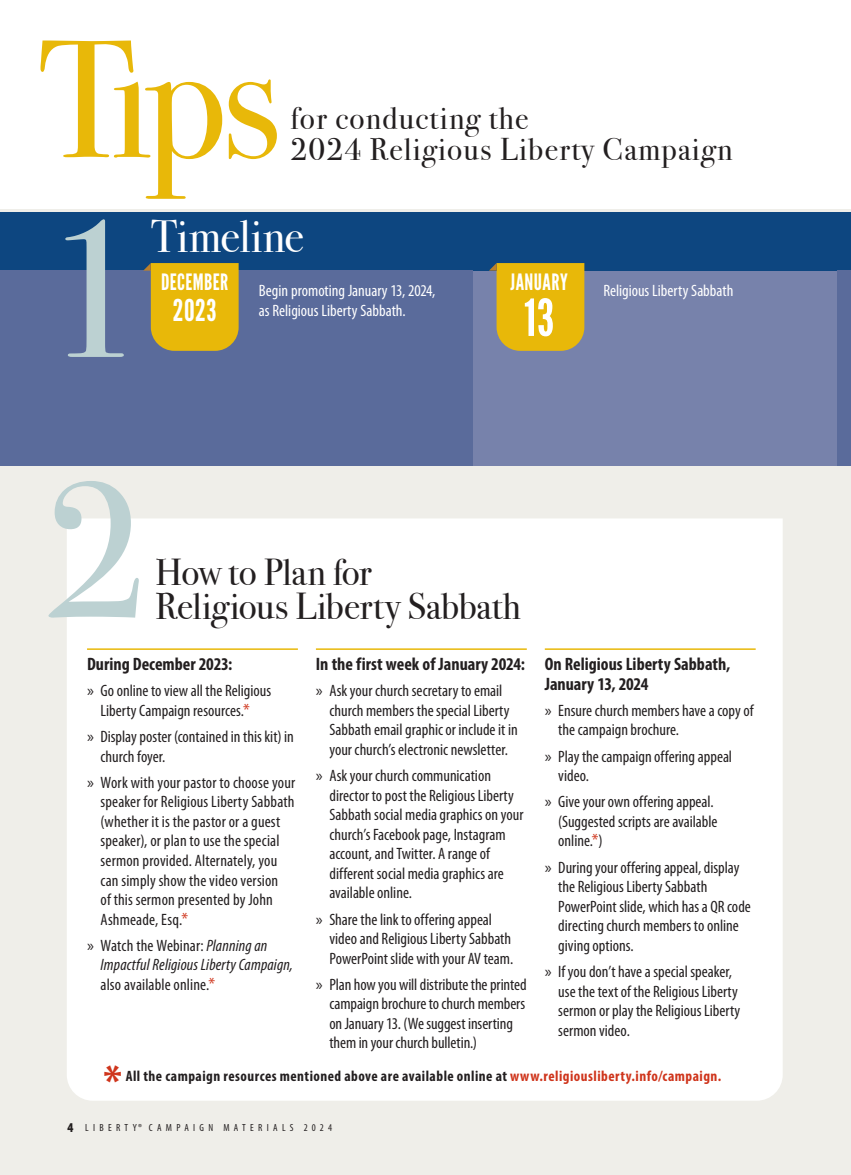
<style>
.page{position:relative;width:851px;height:1175px;background:#fff}
.page>*{position:absolute;margin:0;border:0;box-sizing:border-box;transform-origin:0 0}
.t1{font:51px "League Gothic";color:#fff}
.t2{font:700 condensed 46.5px "Myriad Pro";color:#cf351c}
.t3{font:45.9px "Bodoni Svty Two ITCTT";letter-spacing:-.01em;color:#fff}
.t4{font:37.5px/33.8px "Bodoni Svty Two ITCTT";color:#231f20}
.t5{font:31.5px/30.8px "Bodoni Svty Two ITCTT";letter-spacing:.04em;color:#231f20}
.t6{font:30px "League Gothic";color:#fff}
.t7{font:22.5px "League Gothic";letter-spacing:.02em;color:#fff}
.t8{font:700 condensed 18px/19.5px "Myriad Pro";color:#231f20}
.t9{font:condensed 16.5px/19.5px "Myriad Pro";color:#231f20}
.t10{font:italic condensed 16.5px/19.5px "Myriad Pro";letter-spacing:.01em;color:#231f20}
.t11{font:condensed 16.5px/19.5px "Myriad Pro";color:#fff}
.t12{font:700 condensed 15px "Myriad Pro";letter-spacing:.03em;color:#231f20}
.t13{font:condensed 10.35px "Myriad Pro";letter-spacing:.42em;color:#231f20}
.s1{font-stretch:normal}
.s2{font-size:18px;color:#cf351c}
.s3{font-style:normal;font-stretch:normal}
.s4{font-style:normal}
.s5{font-style:normal;font-size:18px;color:#cf351c}
.s6{color:#cf351c}
.s7{font-weight:900;font-size:13.5px}
</style>
<div class="page">
<div style="left:0;top:209px;width:850px;height:965px;background:#efeee9"></div>
<div style="left:67px;top:518px;width:715px;height:582px;background:#fff"></div>
<div style="left:104px;top:270px;width:746px;height:195px;background:#7782ab"></div>
<div style="left:0;top:212px;width:850px;height:59px;background:#0d4680"></div>
<div style="left:0;top:271px;width:473px;height:195px;background:#5a6b9b"></div>
<div style="left:837px;top:271px;width:13px;height:195px;background:#5a6b9b"></div>
<hr style="left:87px;top:648px;width:211px;height:2px;background:#e8b809">
<hr style="left:316px;top:648px;width:211px;height:2px;background:#e8b809">
<hr style="left:545px;top:648px;width:210px;height:2px;background:#e8b809">
<svg style="left:65px;top:219px;width:59px;height:138px"></svg>
<svg style="left:48px;top:481px;width:91px;height:136px"></svg>
<svg style="left:41px;top:40px;width:236px;height:159px"></svg>
<svg style="left:143px;top:263px;width:95px;height:88px;background:#d8af18"></svg>
<svg style="left:489px;top:263px;width:95px;height:88px;background:#dbb11a"></svg>
<h3 class="t5" style="left:290px;top:107px;width:443px">for conducting the<br>2024 Religious Liberty Campaign</h3>
<h3 class="t3" style="left:151px;top:220px;width:155px">Timeline</h3>
<h3 class="t7" style="left:161px;top:269px;width:69px">DECEMBER</h3>
<h3 class="t6" style="left:173px;top:293px;width:45px">2023</h3>
<h3 class="t7" style="left:510px;top:269px;width:59px">JANUARY</h3>
<h1 class="t1" style="left:524px;top:288px;width:31px">13</h1>
<p class="t11" style="left:259px;top:282px;width:178px">Begin promoting January 13, 2024, as Religious Liberty Sabbath.</p>
<p class="t11" style="left:603px;top:282px;width:132px">Religious Liberty Sabbath</p>
<h3 class="t4" style="left:155px;top:560px;width:367px">How to Plan for<br>Religious Liberty Sabbath</h3>
<p class="t8" style="left:87px;top:656px;width:147px">During December 2023:</p>
<p class="t9" style="left:87px;top:682px;width:185px;text-align:center"><span class="s1">»</span> Go online to view all the Religious<br>Liberty Campaign resources.<span class="s2">*</span></p>
<p class="t9" style="left:100px;top:728px;width:195px;text-indent:-13px"><span class="s1">»</span> Display poster (contained in this kit) in church foyer.</p>
<p class="t9" style="left:100px;top:774px;width:196px;text-indent:-13px"><span class="s1">»</span> Work with your pastor to choose your speaker for Religious Liberty Sabbath (whether it is the pastor or a guest speaker), or plan to use the special sermon provided. Alternately, you can simply show the video version<br>of this sermon presented by John<br>Ashmeade, Esq.<span class="s2">*</span></p>
<p class="t10" style="left:100px;top:937px;width:194px;text-indent:-13px"><span class="s3">»</span> <span class="s4">Watch the Webinar:</span> Planning an<br>Impactful Religious Liberty Campaign, <span class="s4">also available online.</span><span class="s5">*</span></p>
<p class="t8" style="left:316px;top:656px;width:210px">In the first week of January 2024:</p>
<p class="t9" style="left:329px;top:682px;width:190px;text-indent:-13px"><span class="s1">»</span> Ask your church secretary to email church members the special Liberty Sabbath email graphic or include it in your church’s electronic newsletter.</p>
<p class="t9" style="left:329px;top:767px;width:195px;text-indent:-13px"><span class="s1">»</span> Ask your church communication director to post the Religious Liberty Sabbath social media graphics on your church’s Facebook page, Instagram account, and Twitter. A range of different social media graphics are available online.</p>
<p class="t9" style="left:329px;top:910px;width:185px;text-indent:-13px"><span class="s1">»</span> Share the link to offering appeal video and Religious Liberty Sabbath<br>PowerPoint slide with your AV team.</p>
<p class="t9" style="left:329px;top:975px;width:199px;text-indent:-13px"><span class="s1">»</span> Plan how you will distribute the printed campaign brochure to church members on January 13. (We suggest inserting them in your church bulletin.)</p>
<p class="t8" style="left:544px;top:656px;width:187px">On Religious Liberty Sabbath,<br>January 13, 2024</p>
<p class="t9" style="left:558px;top:702px;width:197px;text-indent:-13px"><span class="s1">»</span> Ensure church members have a copy of the campaign brochure.</p>
<p class="t9" style="left:558px;top:747px;width:175px;text-indent:-13px"><span class="s1">»</span> Play the campaign offering appeal video.</p>
<p class="t9" style="left:558px;top:793px;width:161px;text-indent:-13px"><span class="s1">»</span> Give your own offering appeal. (Suggested scripts are available online.<span class="s2">*</span>)</p>
<p class="t9" style="left:558px;top:858px;width:194px;text-indent:-13px"><span class="s1">»</span> During your offering appeal, display the Religious Liberty Sabbath<br>PowerPoint slide, which has a QR code directing church members to online giving options.</p>
<p class="t9" style="left:558px;top:963px;width:183px;text-indent:-13px"><span class="s1">»</span> If you don’t have a special speaker, use the text of the Religious Liberty sermon or play the Religious Liberty sermon video.</p>
<h2 class="t2" style="left:104px;top:1064px;width:19px">*</h2>
<p class="t12" style="left:126px;top:1070px;width:597px">All the campaign resources mentioned above are available online at <span class="s6">www.religiousliberty.info/campaign.</span></p>
<p class="t13" style="left:68px;top:1123px;width:266px"><span class="s7">4</span> LIBERTY® CAMPAIGN MATERIALS 2024</p>
</div>
